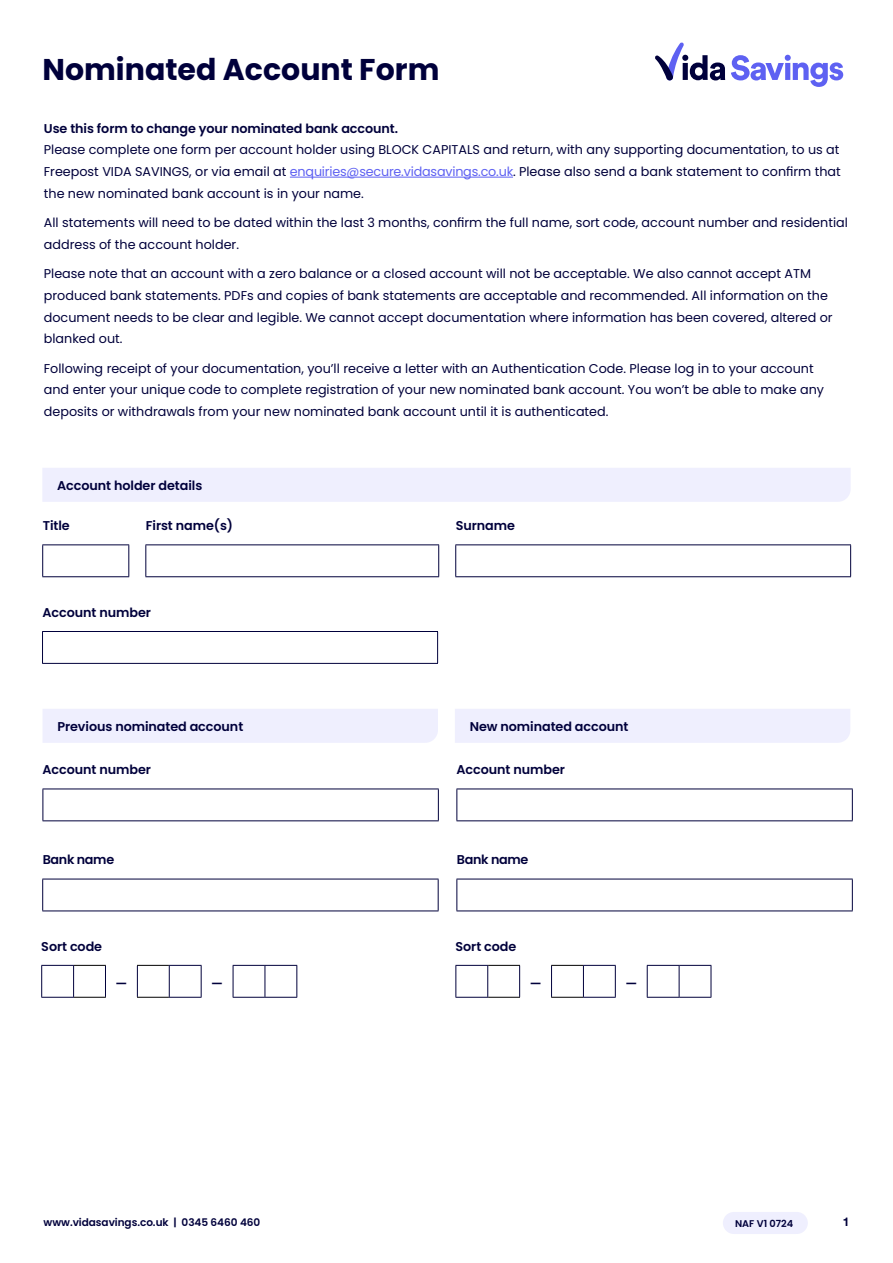
<style>
.page{position:relative;width:893px;height:1263px;background:#fff}
.page>*{position:absolute;margin:0;border:0;box-sizing:border-box;transform-origin:0 0}
.t1{font:700 30px "Poppins";color:#00003b}
.t2{font:12.75px/21.8px "Poppins";color:#00003b}
.t3{font:600 12.75px "Poppins";letter-spacing:-.005em;color:#00003b}
.t4{font:600 12.75px "Poppins";letter-spacing:-.025em;color:#00003b}
.t5{font:700 12px "Helvetica Neue";color:#00003b}
.t6{font:600 10.5px "Poppins";letter-spacing:-.005em;color:#00003b}
.t7{font:600 9.75px "Poppins";color:#00003b}
.s1{color:#5e61f2}
</style>
<div class="page">
<div style="left:43px;top:709px;width:395px;height:34px;background:#efeffe"></div>
<div style="left:455px;top:709px;width:395px;height:34px;background:#efeffe"></div>
<hr style="left:43px;top:788px;width:396px;height:1px;background:#00003b">
<hr style="left:43px;top:789px;width:1px;height:31px;background:#00003b">
<hr style="left:43px;top:820px;width:396px;height:1px;background:#00003b">
<hr style="left:438px;top:789px;width:1px;height:31px;background:#00003b">
<hr style="left:456px;top:788px;width:397px;height:1px;background:#00003b">
<hr style="left:456px;top:789px;width:1px;height:31px;background:#00003b">
<hr style="left:456px;top:820px;width:397px;height:1px;background:#00003b">
<hr style="left:852px;top:789px;width:1px;height:31px;background:#00003b">
<div style="left:42px;top:468px;width:809px;height:34px;background:#efeffe"></div>
<svg style="left:43px;top:545px;width:807px;height:32px"></svg>
<hr style="left:42px;top:544px;width:87px;height:1px;background:#00003b">
<hr style="left:42px;top:545px;width:1px;height:31px;background:#00003b">
<hr style="left:145px;top:544px;width:294px;height:1px;background:#00003b">
<hr style="left:438px;top:545px;width:1px;height:31px;background:#00003b">
<hr style="left:455px;top:544px;width:396px;height:1px;background:#00003b">
<hr style="left:455px;top:545px;width:1px;height:31px;background:#00003b">
<hr style="left:850px;top:545px;width:1px;height:31px;background:#00003b">
<hr style="left:42px;top:576px;width:87px;height:1px;background:#00003b">
<hr style="left:145px;top:576px;width:294px;height:1px;background:#00003b">
<hr style="left:455px;top:576px;width:396px;height:1px;background:#00003b">
<hr style="left:145px;top:545px;width:1px;height:31px;background:#00003b">
<hr style="left:128px;top:545px;width:1px;height:31px;background:#00003b">
<hr style="left:42px;top:631px;width:396px;height:1px;background:#00003b">
<hr style="left:42px;top:632px;width:1px;height:31px;background:#00003b">
<hr style="left:42px;top:663px;width:396px;height:1px;background:#00003b">
<hr style="left:437px;top:632px;width:1px;height:31px;background:#00003b">
<hr style="left:42px;top:879px;width:397px;height:1px;background:#00003b">
<hr style="left:42px;top:879px;width:1px;height:31px;background:#00003b">
<hr style="left:42px;top:910px;width:397px;height:1px;background:#00003b">
<hr style="left:438px;top:879px;width:1px;height:31px;background:#00003b">
<hr style="left:456px;top:879px;width:397px;height:1px;background:#00003b">
<hr style="left:456px;top:879px;width:1px;height:31px;background:#00003b">
<hr style="left:456px;top:910px;width:397px;height:1px;background:#00003b">
<hr style="left:852px;top:879px;width:1px;height:31px;background:#00003b">
<hr style="left:41px;top:965px;width:33px;height:1px;background:#00003b">
<hr style="left:41px;top:966px;width:1px;height:31px;background:#00003b">
<hr style="left:137px;top:966px;width:1px;height:31px;background:#00003b">
<hr style="left:169px;top:965px;width:33px;height:1px;background:#00003b">
<hr style="left:169px;top:966px;width:1px;height:31px;background:#00003b">
<hr style="left:201px;top:966px;width:1px;height:31px;background:#00003b">
<hr style="left:233px;top:965px;width:32px;height:1px;background:#00003b">
<hr style="left:233px;top:966px;width:1px;height:31px;background:#00003b">
<hr style="left:265px;top:965px;width:32px;height:1px;background:#00003b">
<hr style="left:265px;top:966px;width:1px;height:31px;background:#00003b">
<hr style="left:296px;top:966px;width:1px;height:31px;background:#00003b">
<hr style="left:41px;top:997px;width:33px;height:1px;background:#00003b">
<hr style="left:169px;top:997px;width:33px;height:1px;background:#00003b">
<hr style="left:233px;top:997px;width:32px;height:1px;background:#00003b">
<hr style="left:265px;top:997px;width:32px;height:1px;background:#00003b">
<hr style="left:105px;top:966px;width:1px;height:31px;background:#00003b">
<hr style="left:74px;top:997px;width:32px;height:1px;background:#000">
<hr style="left:73px;top:966px;width:1px;height:31px;background:#00003b">
<hr style="left:74px;top:965px;width:32px;height:1px;background:#000">
<hr style="left:137px;top:965px;width:32px;height:1px;background:#000">
<hr style="left:137px;top:997px;width:32px;height:1px;background:#000">
<hr style="left:455px;top:965px;width:33px;height:1px;background:#00003b">
<hr style="left:455px;top:966px;width:1px;height:31px;background:#00003b">
<hr style="left:551px;top:966px;width:1px;height:31px;background:#00003b">
<hr style="left:583px;top:965px;width:33px;height:1px;background:#00003b">
<hr style="left:583px;top:966px;width:1px;height:31px;background:#00003b">
<hr style="left:615px;top:966px;width:1px;height:31px;background:#00003b">
<hr style="left:647px;top:965px;width:32px;height:1px;background:#00003b">
<hr style="left:647px;top:966px;width:1px;height:31px;background:#00003b">
<hr style="left:679px;top:965px;width:32px;height:1px;background:#00003b">
<hr style="left:679px;top:966px;width:1px;height:31px;background:#00003b">
<hr style="left:711px;top:966px;width:1px;height:31px;background:#00003b">
<hr style="left:455px;top:997px;width:33px;height:1px;background:#00003b">
<hr style="left:583px;top:997px;width:33px;height:1px;background:#00003b">
<hr style="left:647px;top:997px;width:32px;height:1px;background:#00003b">
<hr style="left:679px;top:997px;width:32px;height:1px;background:#00003b">
<hr style="left:519px;top:966px;width:1px;height:31px;background:#00003b">
<hr style="left:488px;top:997px;width:32px;height:1px;background:#000">
<hr style="left:487px;top:966px;width:1px;height:31px;background:#00003b">
<hr style="left:488px;top:965px;width:32px;height:1px;background:#000">
<hr style="left:551px;top:965px;width:32px;height:1px;background:#000">
<hr style="left:551px;top:997px;width:32px;height:1px;background:#000">
<hr style="left:290px;top:177px;width:223px;height:1px;background:#5e61f2">
<div style="left:723px;top:1212px;width:85px;height:22px;background:#efeffe;border-radius:11px"></div>
<svg style="left:731px;top:55px;width:112px;height:32px"></svg>
<svg style="left:655px;top:42px;width:70px;height:39px"></svg>
<h1 class="t1" style="left:43px;top:52px;width:398px">Nominated Account Form</h1>
<p class="t3" style="left:44px;top:121px;width:356px">Use this form to change your nominated bank account.</p>
<p class="t2" style="left:44px;top:139px;width:798px;text-align:justify">Please complete one form per account holder using BLOCK CAPITALS and return, with any supporting documentation, to us at Freepost VIDA SAVINGS, or via email at <span class="s1">enquiries@secure.vidasavings.co.uk</span>. Please also send a bank statement to confirm that the new nominated bank account is in your name.</p>
<p class="t2" style="left:44px;top:212px;width:805px">All statements will need to be dated within the last 3 months, confirm the full name, sort code, account number and residential address of the account holder.</p>
<p class="t2" style="left:44px;top:263px;width:790px">Please note that an account with a zero balance or a closed account will not be acceptable. We also cannot accept ATM produced bank statements. PDFs and copies of bank statements are acceptable and recommended. All information on the document needs to be clear and legible. We cannot accept documentation where information has been covered, altered or blanked out.</p>
<p class="t2" style="left:44px;top:357px;width:782px">Following receipt of your documentation, you’ll receive a letter with an Authentication Code. Please log in to your account and enter your unique code to complete registration of your new nominated bank account. You won’t be able to make any deposits or withdrawals from your new nominated bank account until it is authenticated.</p>
<p class="t3" style="left:57px;top:479px;width:147px">Account holder details</p>
<p class="t3" style="left:43px;top:518px;width:29px">Title</p>
<p class="t3" style="left:146px;top:518px;width:89px">First name(s)</p>
<p class="t3" style="left:456px;top:518px;width:61px">Surname</p>
<p class="t3" style="left:43px;top:605px;width:110px">Account number</p>
<p class="t3" style="left:57px;top:719px;width:187px">Previous nominated account</p>
<p class="t3" style="left:470px;top:719px;width:160px">New nominated account</p>
<p class="t3" style="left:43px;top:763px;width:110px">Account number</p>
<p class="t3" style="left:456px;top:763px;width:110px">Account number</p>
<p class="t4" style="left:43px;top:853px;width:73px">Bank name</p>
<p class="t4" style="left:457px;top:853px;width:73px">Bank name</p>
<p class="t3" style="left:41px;top:939px;width:62px">Sort code</p>
<p class="t3" style="left:455px;top:939px;width:62px">Sort code</p>
<p class="t3" style="left:116px;top:976px;width:13px">—</p>
<p class="t3" style="left:211px;top:976px;width:13px">—</p>
<p class="t3" style="left:530px;top:976px;width:13px">—</p>
<p class="t3" style="left:625px;top:976px;width:13px">—</p>
<p class="t6" style="left:44px;top:1216px;width:218px">www.vidasavings.co.uk | 0345 6460 460</p>
<p class="t5" style="left:843px;top:1212px;width:8px">1</p>
<p class="t7" style="left:735px;top:1217px;width:60px">NAF V1 0724</p>
</div>
